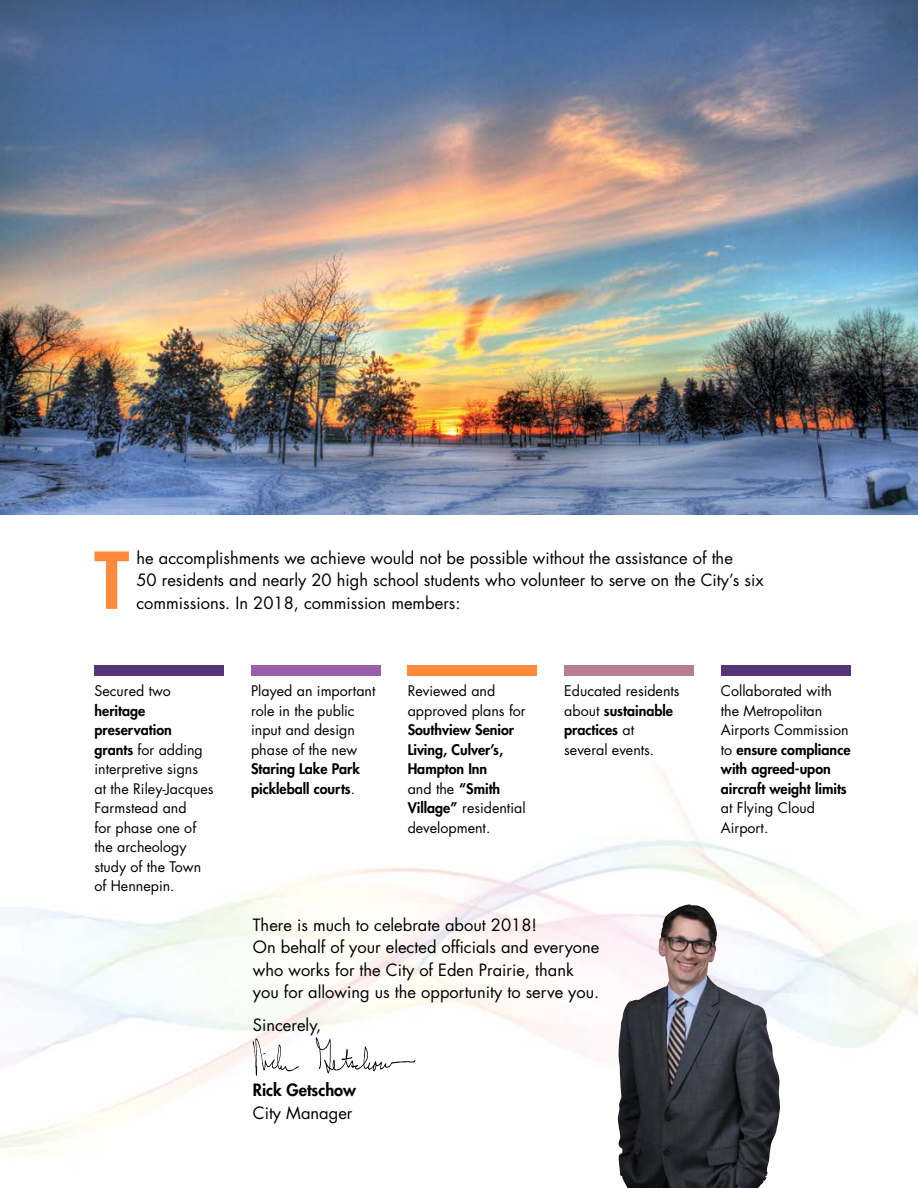
<style>
.page{position:relative;width:918px;height:1188px;background:#fff}
.page>*{position:absolute;margin:0;border:0;box-sizing:border-box;transform-origin:0 0}
.t1{font:800 76.2px "Futura";color:#ff8a3a}
.t2{font:16.5px/22.5px "Futura";color:#000}
.t3{font:800 16.5px "Futura";color:#000}
.t4{font:14.25px/19.5px "Futura";color:#000}
.t5{font:800 14.25px/19.5px "Futura";color:#000}
.s1{font-weight:800}
.s2{font-weight:400}
</style>
<div class="page">
<img style="left:0;top:0;width:918px;height:514px">
<img style="left:618px;top:904px;width:162px;height:284px">
<svg style="left:253px;top:1038px;width:46px;height:38px"></svg>
<svg style="left:316px;top:1037px;width:99px;height:36px"></svg>
<div style="left:94px;top:665px;width:130px;height:11px;background:#573476"></div>
<div style="left:251px;top:665px;width:130px;height:11px;background:#995fab"></div>
<div style="left:408px;top:665px;width:129px;height:11px;background:#ff8a3a"></div>
<div style="left:564px;top:665px;width:130px;height:11px;background:#b77e91"></div>
<div style="left:721px;top:665px;width:129px;height:11px;background:#573476"></div>
<h1 class="t1" style="left:94px;top:533px;width:36px">T</h1>
<p class="t2" style="left:136px;top:547px;width:629px">he accomplishments we achieve would not be possible without the assistance of the<br>50 residents and nearly 20 high school students who volunteer to serve on the City’s six commissions. In 2018, commission members:</p>
<p class="t4" style="left:94px;top:682px;width:78px">Secured two</p>
<p class="t4" style="left:94px;top:701px;width:120px"><span class="s1">heritage preservation grants</span> for adding interpretive signs<br>at the Riley-Jacques<br>Farmstead and<br>for phase one of the archeology study of the Town of Hennepin.</p>
<p class="t4" style="left:251px;top:681px;width:126px">Played an important role in the public input and design phase of the new</p>
<p class="t5" style="left:251px;top:759px;width:110px">Staring Lake Park pickleball courts<span class="s2">.</span></p>
<p class="t4" style="left:408px;top:681px;width:120px">Reviewed and approved plans for</p>
<p class="t5" style="left:408px;top:720px;width:119px">Southview Senior<br>Living, Culver’s,<br>Hampton Inn<br><span class="s2">and the</span> “Smith<br>Village” <span class="s2">residential development.</span></p>
<p class="t4" style="left:564px;top:681px;width:117px">Educated residents about <span class="s1">sustainable practices</span> at several events.</p>
<p class="t4" style="left:721px;top:681px;width:131px">Collaborated with the Metropolitan<br>Airports Commission to <span class="s1">ensure compliance with agreed-upon aircraft weight limits</span></p>
<p class="t4" style="left:721px;top:798px;width:96px">at Flying Cloud<br>Airport.</p>
<p class="t2" style="left:253px;top:913px;width:348px">There is much to celebrate about 2018!<br>On behalf of your elected officials and everyone who works for the City of Eden Prairie, thank you for allowing us the opportunity to serve you.</p>
<p class="t2" style="left:253px;top:1014px;width:70px">Sincerely,</p>
<p class="t3" style="left:253px;top:1080px;width:105px">Rick Getschow</p>
<p class="t2" style="left:253px;top:1102px;width:101px">City Manager</p>
</div>
